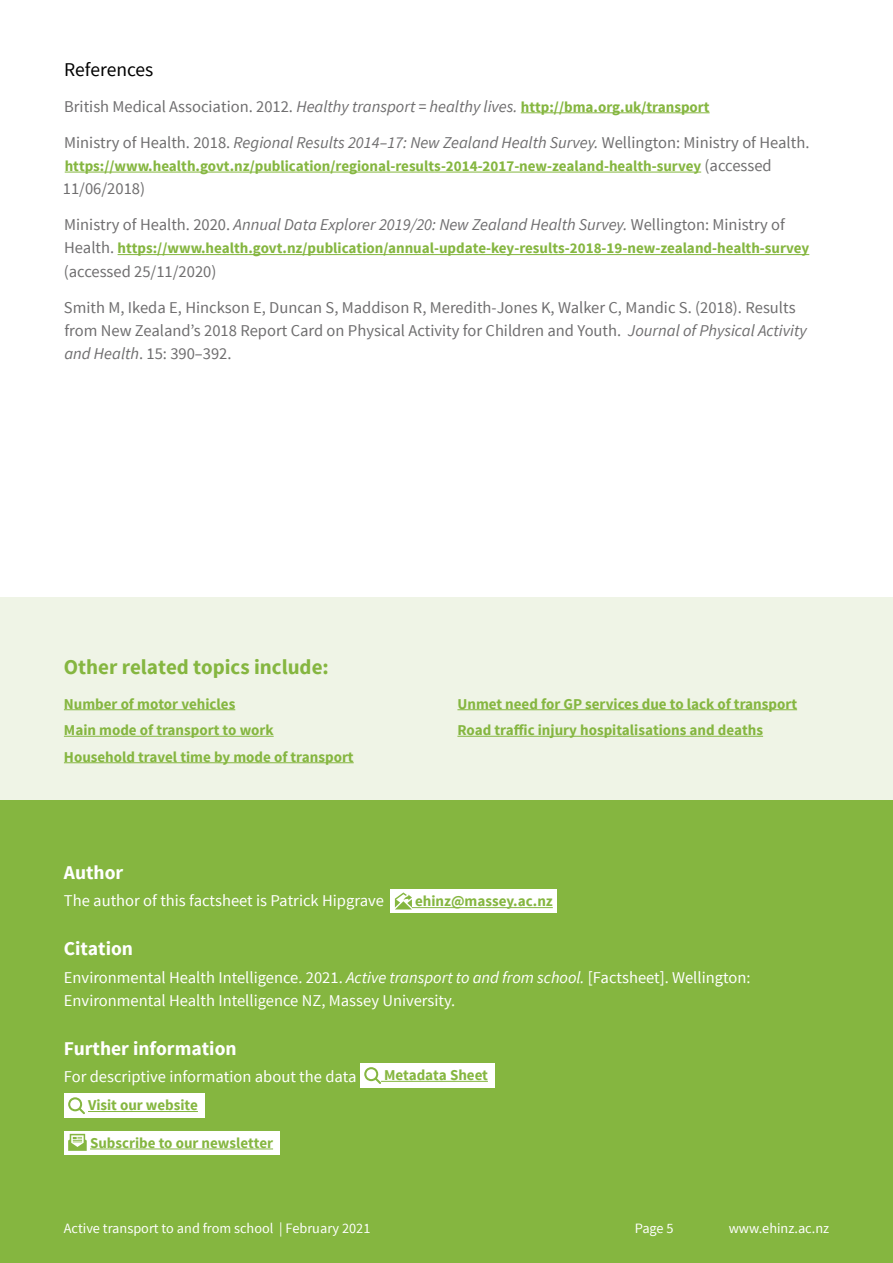
<style>
.page{position:relative;width:893px;height:1263px;background:#fff}
.page>*{position:absolute;margin:0;border:0;box-sizing:border-box;transform-origin:0 0}
.t1{font:700 21px "Source Sans Pro";color:#85b640}
.t2{font:700 19.5px "Source Sans Pro";color:#fff}
.t3{font:19.5px "Source Sans Pro";color:#000}
.t4{font:16.5px/36px "Source Sans Pro";color:#6f6e6f}
.t5{font:16.5px/23.2px "Source Sans Pro";color:#fff}
.t6{font:700 15px/26.5px "Source Sans Pro";color:#85b640}
.t7{font:14.25px "Source Sans Pro";color:#fff}
.s1{font-style:italic}
.s2{font-weight:700;font-size:15px;color:#85b640}
.s3{font-weight:400;font-size:16.5px;color:#6f6e6f}
</style>
<div class="page">
<div style="left:0;top:597px;width:893px;height:227px;background:#eff4e6"></div>
<hr style="left:64px;top:709px;width:171px;height:1px;background:#85b640">
<hr style="left:64px;top:736px;width:210px;height:1px;background:#85b640">
<hr style="left:64px;top:762px;width:290px;height:1px;background:#85b640">
<hr style="left:457px;top:709px;width:340px;height:1px;background:#85b640">
<hr style="left:457px;top:736px;width:306px;height:1px;background:#85b640">
<div style="left:0;top:800px;width:893px;height:463px;background:#85b640"></div>
<div style="left:391px;top:889px;width:166px;height:24px;background:#fff"></div>
<hr style="left:412px;top:907px;width:141px;height:1px;background:#85b640">
<svg style="left:395px;top:892px;width:17px;height:17px"></svg>
<div style="left:360px;top:1063px;width:134px;height:25px;background:#fff"></div>
<hr style="left:381px;top:1081px;width:107px;height:1px;background:#85b640">
<svg style="left:364px;top:1067px;width:17px;height:17px"></svg>
<div style="left:64px;top:1093px;width:140px;height:25px;background:#fff"></div>
<hr style="left:88px;top:1111px;width:110px;height:1px;background:#85b640">
<svg style="left:68px;top:1097px;width:17px;height:17px"></svg>
<div style="left:64px;top:1131px;width:216px;height:23px;background:#fff"></div>
<hr style="left:90px;top:1148px;width:183px;height:1px;background:#85b640">
<svg style="left:68px;top:1134px;width:19px;height:17px"></svg>
<hr style="left:521px;top:112px;width:189px;height:1px;background:#85b640">
<hr style="left:65px;top:172px;width:636px;height:1px;background:#85b640">
<hr style="left:118px;top:254px;width:691px;height:1px;background:#85b640">
<p class="t3" style="left:64px;top:57px;width:91px">References</p>
<p class="t4" style="left:64px;top:88px;width:747px">British Medical Association. 2012. <span class="s1">Healthy transport = healthy lives.</span> <span class="s2">http://bma.org.uk/transport<br></span>Ministry of Health. 2018. <span class="s1">Regional Results 2014–17: New Zealand Health Survey.</span> Wellington: Ministry of Health.</p>
<p class="t6" style="left:65px;top:153px;width:708px">https://www.health.govt.nz/publication/regional-results-2014-2017-new-zealand-health-survey <span class="s3">(accessed</span></p>
<p class="t4" style="left:63px;top:171px;width:724px">11/06/2018)<br>Ministry of Health. 2020. <span class="s1">Annual Data Explorer 2019/20: New Zealand Health Survey.</span> Wellington: Ministry of</p>
<p class="t6" style="left:64px;top:236px;width:747px"><span class="s3">Health.</span> https://www.health.govt.nz/publication/annual-update-key-results-2018-19-new-zealand-health-survey</p>
<p class="t4" style="left:64px;top:253px;width:733px">(accessed 25/11/2020)<br>Smith M, Ikeda E, Hinckson E, Duncan S, Maddison R, Meredith-Jones K, Walker C, Mandic S. (2018). Results</p>
<p class="t4" style="left:64px;top:319px;width:744px;line-height:23.2px">from New Zealand’s 2018 Report Card on Physical Activity for Children and Youth. <span class="s1">Journal of Physical Activity and Health</span>. 15: 390–392.</p>
<p class="t1" style="left:64px;top:653px;width:266px">Other related topics include:</p>
<p class="t6" style="left:64px;top:691px;width:291px">Number of motor vehicles<br>Main mode of transport to work<br>Household travel time by mode of transport</p>
<p class="t6" style="left:457px;top:691px;width:341px">Unmet need for GP services due to lack of transport<br>Road traffic injury hospitalisations and deaths</p>
<p class="t2" style="left:64px;top:859px;width:61px">Author</p>
<p class="t5" style="left:64px;top:889px;width:322px">The author of this factsheet is Patrick Hipgrave</p>
<p class="t6" style="left:415px;top:889px;width:139px">ehinz@massey.ac.nz</p>
<p class="t2" style="left:64px;top:936px;width:71px">Citation</p>
<p class="t5" style="left:64px;top:966px;width:688px">Environmental Health Intelligence. 2021. <span class="s1">Active transport to and from school.</span> [Factsheet]. Wellington:<br>Environmental Health Intelligence NZ, Massey University.</p>
<p class="t2" style="left:64px;top:1036px;width:174px">Further information</p>
<p class="t5" style="left:64px;top:1065px;width:294px">For descriptive information about the data</p>
<p class="t6" style="left:384px;top:1062px;width:105px">Metadata Sheet</p>
<p class="t6" style="left:88px;top:1093px;width:111px">Visit our website</p>
<p class="t6" style="left:90px;top:1130px;width:185px">Subscribe to our newsletter</p>
<p class="t7" style="left:64px;top:1220px;width:308px">Active transport to and from school | February 2021</p>
<p class="t7" style="left:635px;top:1220px;width:40px">Page 5</p>
<p class="t7" style="left:729px;top:1220px;width:102px">www.ehinz.ac.nz</p>
</div>
